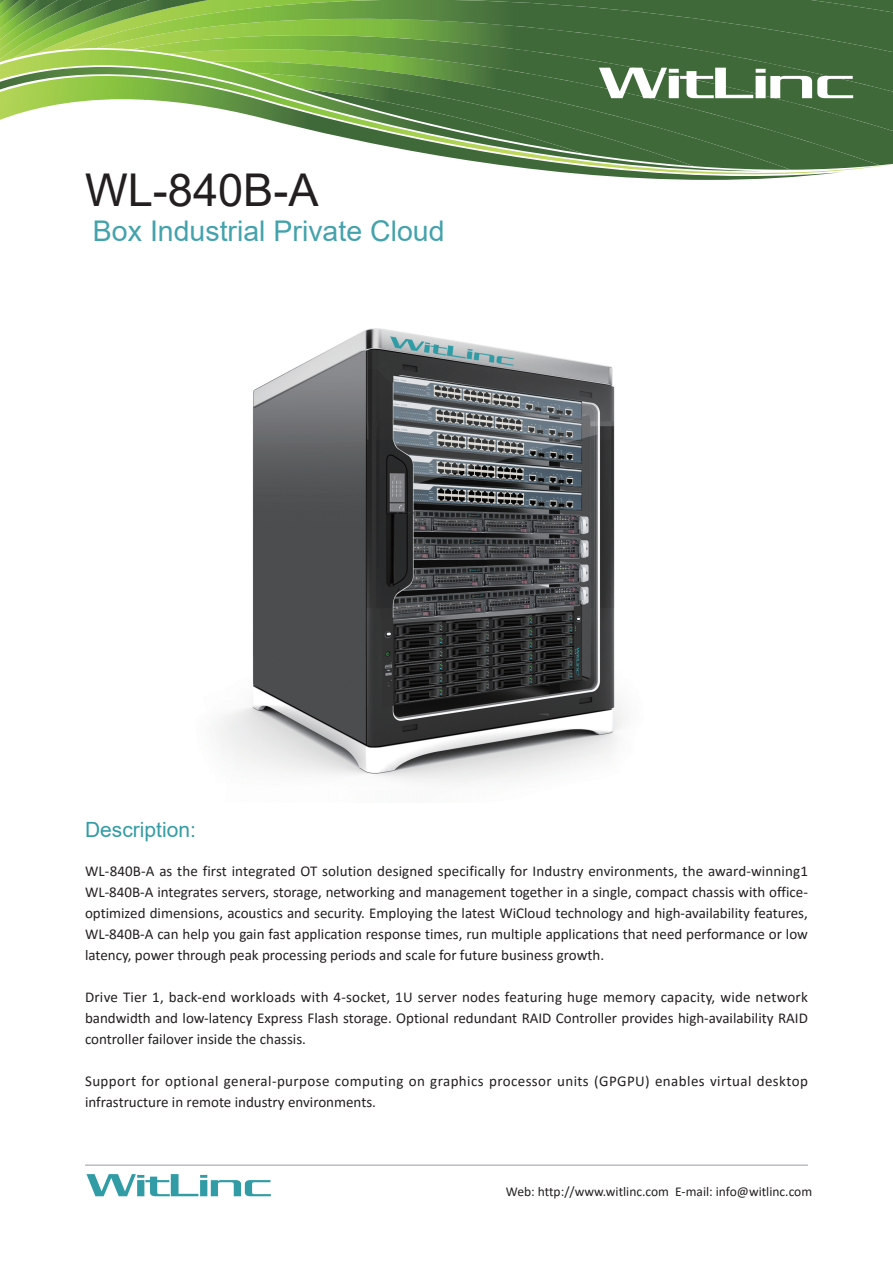
<style>
.page{position:relative;width:893px;height:1263px;background:#fff}
.page>*{position:absolute;margin:0;border:0;box-sizing:border-box;transform-origin:0 0}
.t1{font:45.15px "Arial";color:#231f20}
.t2{font:28.5px "Arial";color:#43a2ac}
.t3{font:21px "Arial";color:#339ca5}
.t4{font:15px/21px "Calibri";color:#231f20;text-align:justify}
.t5{font:15px/21px "Calibri";letter-spacing:.025em;color:#231f20}
.t6{font:13.5px "Calibri";color:#231f20}
</style>
<div class="page">
<svg style="left:0;top:62px;width:888px;height:118px"></svg>
<svg style="left:132px;top:131px;width:761px;height:34px"></svg>
<svg style="left:97px;top:92px;width:796px;height:39px"></svg>
<svg style="left:210px;top:92px;width:581px;height:78px"></svg>
<svg style="left:252px;top:92px;width:442px;height:74px"></svg>
<svg style="left:64px;top:53px;width:829px;height:39px;background:#669547"></svg>
<svg style="left:208px;top:0;width:685px;height:53px;background:#56843e"></svg>
<svg style="left:0;top:0;width:208px;height:62px;background:#8bb94f"></svg>
<img style="left:86px;top:1174px;width:185px;height:23px">
<hr style="left:85px;top:1164px;width:723px;height:2px;background:#bcbdc0">
<img style="left:590px;top:62px;width:269px;height:41px">
<img style="left:215px;top:328px;width:412px;height:457px">
<h1 class="t1" style="left:85px;top:159px;width:235px">WL-840B-A</h1>
<h2 class="t2" style="left:93px;top:212px;width:353px">Box Industrial Private Cloud</h2>
<h3 class="t3" style="left:85px;top:815px;width:112px">Description:</h3>
<p class="t4" style="left:85px;top:860px;width:724px">WL-840B-A as the first integrated OT solution designed specifically for Industry environments, the award-winning1<br>WL-840B-A integrates servers, storage, networking and management together in a single, compact chassis with office&shy;optimized dimensions, acoustics and security. Employing the latest WiCloud technology and high-availability features, WL-840B-A can help you gain fast application response times, run multiple applications that need performance or low latency, power through peak processing periods and scale for future business growth.</p>
<p class="t4" style="left:85px;top:986px;width:724px">Drive Tier 1, back-end workloads with 4-socket, 1U server nodes featuring huge memory capacity, wide network bandwidth and low-latency Express Flash storage. Optional redundant RAID Controller provides high-availability RAID controller failover inside the chassis.</p>
<p class="t5" style="left:85px;top:1070px;width:724px">Support for optional general-purpose computing on graphics processor units (GPGPU) enables virtual desktop infrastructure in remote industry environments.</p>
<p class="t6" style="left:506px;top:1182px;width:308px">Web: http://www.witlinc.com E-mail: info@witlinc.com</p>
</div>
